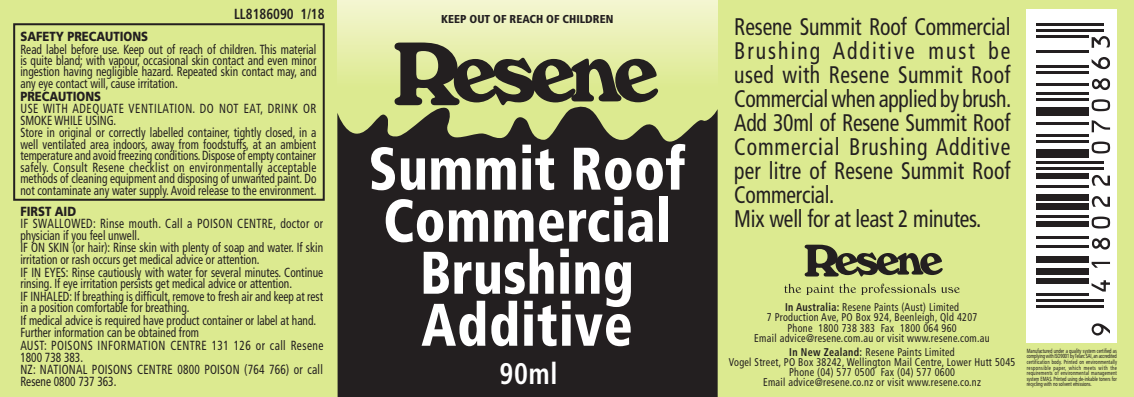
<style>
.page{position:relative;width:1134px;height:397px;background:#dcea90}
.page>*{position:absolute;margin:0;border:0;box-sizing:border-box;transform-origin:0 0}
.t1{font:900 condensed 60px/52px "Frutiger";letter-spacing:.005em;color:#fff;text-align:center;scale:.9 1}
.t2{font:700 condensed 29.6px "Frutiger";color:#fff;scale:.9 1}
.t3{font:condensed 24px/24px "Frutiger";letter-spacing:-.005em;color:#231f20;scale:.9 1}
.t4{font:700 condensed 14.8px "Frutiger";color:#231f20;scale:.9 1}
.t5{font:condensed 13.2px/12px "Frutiger";color:#231f20;scale:.86 1}
.t6{font:900 13.2px "Frutiger";color:#231f20;scale:.86 1}
.t7{font:900 condensed 11.6px "Frutiger";color:#231f20}
.t8{font:condensed 11.2px/10.4px "Frutiger";letter-spacing:.03em;color:#231f20;text-align:center;scale:.9 1}
.t9{font:condensed 6px/5.6px "Frutiger";letter-spacing:-.005em;color:#231f20;text-align:justify;scale:.81 1}
.s1{font-weight:700}
</style>
<div class="page">
<div style="left:1026px;top:9px;width:91px;height:333px;background:#fff"></div>
<hr style="left:1036px;top:305px;width:67px;height:3px;background:#231f20">
<hr style="left:1036px;top:299px;width:67px;height:3px;background:#231f20">
<hr style="left:1036px;top:293px;width:52px;height:3px;background:#231f20">
<div style="left:1036px;top:278px;width:52px;height:6px;background:#231f20"></div>
<div style="left:1036px;top:269px;width:52px;height:6px;background:#231f20"></div>
<div style="left:1036px;top:257px;width:52px;height:6px;background:#231f20"></div>
<hr style="left:1036px;top:245px;width:52px;height:3px;background:#231f20">
<hr style="left:1036px;top:236px;width:52px;height:3px;background:#231f20">
<div style="left:1036px;top:221px;width:52px;height:6px;background:#231f20"></div>
<hr style="left:1036px;top:215px;width:52px;height:3px;background:#231f20">
<div style="left:1036px;top:203px;width:52px;height:6px;background:#231f20"></div>
<div style="left:1036px;top:194px;width:52px;height:6px;background:#231f20"></div>
<hr style="left:1036px;top:185px;width:52px;height:3px;background:#231f20">
<div style="left:1036px;top:173px;width:52px;height:6px;background:#231f20"></div>
<hr style="left:1036px;top:167px;width:67px;height:3px;background:#231f20">
<hr style="left:1036px;top:161px;width:67px;height:3px;background:#231f20">
<div style="left:1036px;top:149px;width:52px;height:9px;background:#231f20"></div>
<hr style="left:1036px;top:140px;width:52px;height:3px;background:#231f20">
<hr style="left:1036px;top:134px;width:52px;height:3px;background:#231f20">
<hr style="left:1036px;top:122px;width:52px;height:3px;background:#231f20">
<div style="left:1036px;top:107px;width:52px;height:9px;background:#231f20"></div>
<hr style="left:1036px;top:98px;width:52px;height:3px;background:#231f20">
<hr style="left:1036px;top:92px;width:52px;height:3px;background:#231f20">
<hr style="left:1036px;top:83px;width:52px;height:3px;background:#231f20">
<hr style="left:1036px;top:71px;width:52px;height:3px;background:#231f20">
<hr style="left:1036px;top:65px;width:52px;height:3px;background:#231f20">
<hr style="left:1036px;top:50px;width:52px;height:3px;background:#231f20">
<hr style="left:1036px;top:35px;width:52px;height:3px;background:#231f20">
<hr style="left:1036px;top:29px;width:67px;height:3px;background:#231f20">
<hr style="left:1036px;top:23px;width:67px;height:3px;background:#231f20">
<svg style="left:1091px;top:323px;width:19px;height:12px"></svg>
<svg style="left:1091px;top:280px;width:19px;height:11px"></svg>
<svg style="left:1091px;top:262px;width:19px;height:6px"></svg>
<svg style="left:1092px;top:238px;width:18px;height:11px"></svg>
<svg style="left:1092px;top:216px;width:18px;height:12px"></svg>
<svg style="left:1092px;top:196px;width:18px;height:11px"></svg>
<svg style="left:1092px;top:175px;width:18px;height:11px"></svg>
<svg style="left:1092px;top:141px;width:18px;height:12px"></svg>
<svg style="left:1092px;top:120px;width:18px;height:12px"></svg>
<svg style="left:1092px;top:99px;width:18px;height:12px"></svg>
<svg style="left:1092px;top:78px;width:18px;height:12px"></svg>
<svg style="left:1091px;top:57px;width:19px;height:12px"></svg>
<svg style="left:1091px;top:36px;width:19px;height:12px"></svg>
<svg style="left:337px;top:0;width:380px;height:91px;background:#ebf1b9"></svg>
<svg style="left:337px;top:105px;width:381px;height:292px;background:#322f29"></svg>
<svg style="left:394px;top:43px;width:264px;height:62px"></svg>
<div style="left:13px;top:23px;width:312px;height:178px;border:2px solid #231f20"></div>
<svg style="left:805px;top:245px;width:138px;height:31px"></svg>
<svg style="left:784px;top:283px;width:176px;height:12px"></svg>
<p class="t4" style="left:234px;top:6px;width:102px">LL8186090 1/18</p>
<p class="t6" style="left:20px;top:28px;width:150px">SAFETY PRECAUTIONS</p>
<p class="t5" style="left:20px;top:43px;width:346px;text-align:justify">Read label before use. Keep out of reach of children. This material is quite bland; with vapour, occasional skin contact and even minor ingestion having negligible hazard. Repeated skin contact may, and any eye contact will, cause irritation.</p>
<p class="t6" style="left:20px;top:88px;width:95px">PRECAUTIONS</p>
<p class="t5" style="left:20px;top:103px;width:346px">USE WITH ADEQUATE VENTILATION. DO NOT EAT, DRINK OR SMOKE WHILE USING.<br>Store in original or correctly labelled container, tightly closed, in a well ventilated area indoors, away from foodstuffs, at an ambient temperature and avoid freezing conditions. Dispose of empty container safely. Consult Resene checklist on environmentally acceptable methods of cleaning equipment and disposing of unwanted paint. Do not contaminate any water supply. Avoid release to the environment.</p>
<p class="t6" style="left:20px;top:203px;width:66px">FIRST AID</p>
<p class="t5" style="left:20px;top:218px;width:354px">IF SWALLOWED: Rinse mouth. Call a POISON CENTRE, doctor or physician if you feel unwell.<br>IF ON SKIN (or hair): Rinse skin with plenty of soap and water. If skin irritation or rash occurs get medical advice or attention.<br>IF IN EYES: Rinse cautiously with water for several minutes. Continue rinsing. If eye irritation persists get medical advice or attention.<br>IF INHALED: If breathing is difficult, remove to fresh air and keep at rest in a position comfortable for breathing.<br>If medical advice is required have product container or label at hand.<br>Further information can be obtained from<br>AUST: POISONS INFORMATION CENTRE 131 126 or call Resene 1800 738 383.<br>NZ: NATIONAL POISONS CENTRE 0800 POISON (764 766) or call Resene 0800 737 363.</p>
<p class="t7" style="left:441px;top:12px;width:174px">KEEP OUT OF REACH OF CHILDREN</p>
<h1 class="t1" style="left:368px;top:143px;width:354px">Summit Roof<br>Commercial<br>Brushing<br>Additive</h1>
<h2 class="t2" style="left:499px;top:356px;width:66px">90ml</h2>
<p class="t3" style="left:734px;top:15px;width:309px">Resene Summit Roof Commercial<br>Brushing Additive must be used with Resene Summit Roof<br>Commercial when applied by brush.<br>Add 30ml of Resene Summit Roof<br>Commercial Brushing Additive per litre of Resene Summit Roof<br>Commercial.<br>Mix well for at least 2 minutes.</p>
<p class="t8" style="left:754px;top:302px;width:263px"><span class="s1">In Australia:</span> Resene Paints (Aust) Limited<br>7 Production Ave, PO Box 924, Beenleigh, Qld 4207<br>Phone 1800 738 383 Fax 1800 064 960<br>Email advice@resene.com.au or visit www.resene.com.au</p>
<p class="t8" style="left:729px;top:347px;width:320px"><span class="s1">In New Zealand:</span> Resene Paints Limited<br>Vogel Street, PO Box 38242, Wellington Mail Centre, Lower Hutt 5045<br>Phone (04) 577 0500 Fax (04) 577 0600<br>Email advice@resene.co.nz or visit www.resene.co.nz</p>
<p class="t9" style="left:1027px;top:348px;width:113px">Manufactured under a quality system certified as complying with ISO9001 by Telarc SAI, an accredited certification body. Printed on environmentally responsible paper, which meets with the requirements of environmental management system EMAS. Printed using de-inkable toners for recycling with no solvent emissions.</p>
</div>
